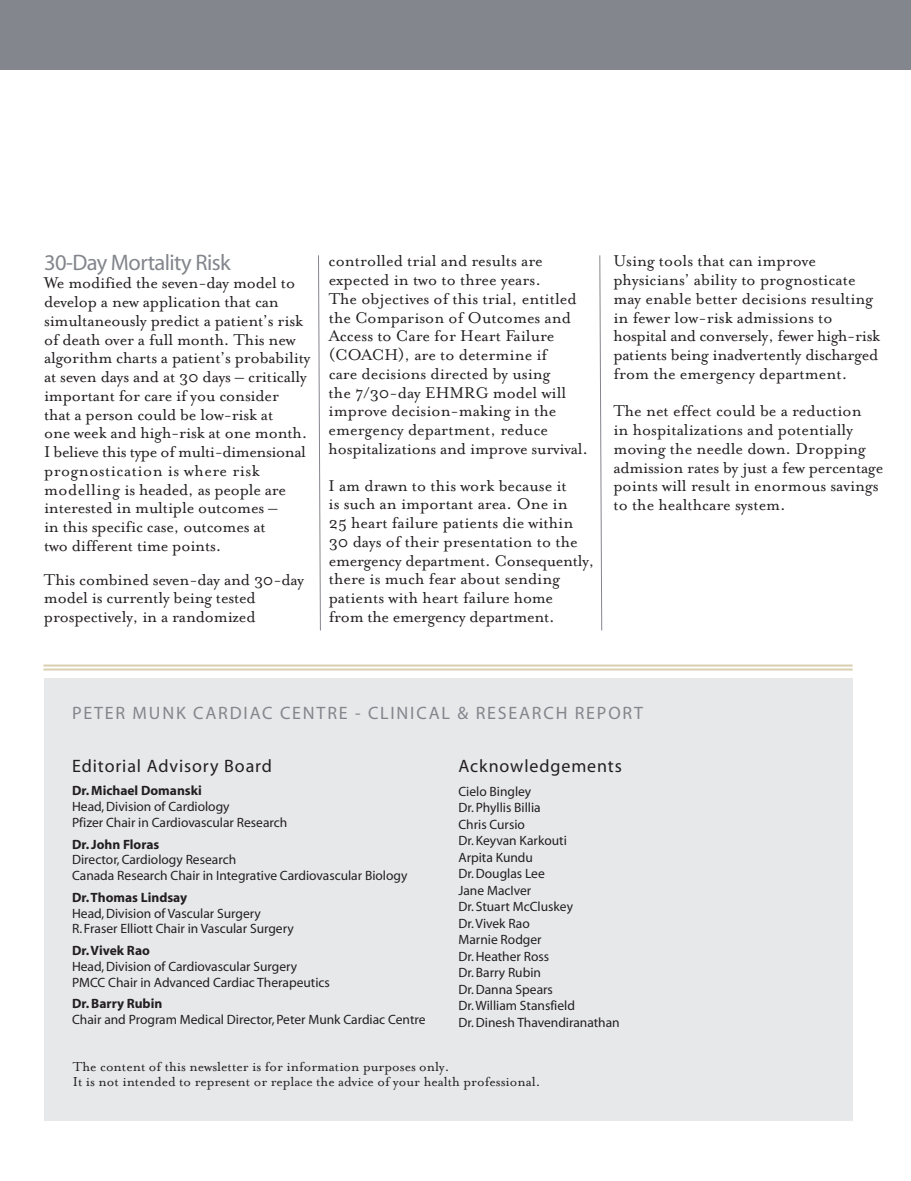
<style>
.page{position:relative;width:911px;height:1181px;background:#fff}
.page>*{position:absolute;margin:0;border:0;box-sizing:border-box;transform-origin:0 0}
.t1{font:22.5px "Myriad";letter-spacing:-.025em;color:#83868c}
.t2{font:18px/18.8px "Mrs Eaves Roman";color:#231f20}
.t3{font:18px "Myriad";letter-spacing:.1em;color:#83868c}
.t4{font:18px "Myriad";letter-spacing:.05em;color:#231f20}
.t5{font:15px/15px "Mrs Eaves Roman";color:#231f20}
.t6{font:13.5px/16.5px "Myriad";color:#231f20}
.t7{font:700 13.5px "Myriad";color:#231f20}
</style>
<div class="page">
<div style="left:0;top:0;width:911px;height:69px;background:#83868c"></div>
<div style="left:44px;top:678px;width:808px;height:443px;background:#e7e8ea"></div>
<hr style="left:43px;top:664px;width:809px;height:2px;background:#dacfb0">
<hr style="left:43px;top:668px;width:809px;height:2px;background:#dacfb0">
<svg style="left:599px;top:255px;width:3px;height:376px"></svg>
<svg style="left:318px;top:255px;width:3px;height:376px"></svg>
<p class="t1" style="left:44px;top:254px;width:188px">30-Day Mortality Risk</p>
<p class="t2" style="left:44px;top:273px;width:268px">We modified the seven-day model to develop a new application that can simultaneously predict a patient’s risk of death over a full month. This new algorithm charts a patient’s probability at seven days and at 30 days – critically important for care if you consider<br>that a person could be low-risk at<br>one week and high-risk at one month.<br>I believe this type of multi-dimensional prognostication is where risk modelling is headed, as people are interested in multiple outcomes –<br>in this specific case, outcomes at<br>two different time points.</p>
<p class="t2" style="left:44px;top:569px;width:262px">This combined seven-day and 30-day model is currently being tested prospectively, in a randomized</p>
<p class="t2" style="left:329px;top:251px;width:261px">controlled trial and results are expected in two to three years.<br>The objectives of this trial, entitled the Comparison of Outcomes and<br>Access to Care for Heart Failure (COACH), are to determine if<br>care decisions directed by using<br>the 7/30-day EHMRG model will improve decision-making in the emergency department, reduce hospitalizations and improve survival.</p>
<p class="t2" style="left:329px;top:475px;width:267px">I am drawn to this work because it<br>is such an important area. One in<br>25 heart failure patients die within 30 days of their presentation to the emergency department. Consequently, there is much fear about sending patients with heart failure home<br>from the emergency department.</p>
<p class="t2" style="left:613px;top:251px;width:268px">Using tools that can improve physicians’ ability to prognosticate may enable better decisions resulting in fewer low-risk admissions to hospital and conversely, fewer high-risk patients being inadvertently discharged from the emergency department.</p>
<p class="t2" style="left:613px;top:401px;width:271px">The net effect could be a reduction<br>in hospitalizations and potentially moving the needle down. Dropping admission rates by just a few percentage points will result in enormous savings to the healthcare system.</p>
<p class="t3" style="left:72px;top:706px;width:572px">PETER MUNK CARDIAC CENTRE - CLINICAL &amp; RESEARCH REPORT</p>
<p class="t4" style="left:72px;top:759px;width:201px">Editorial Advisory Board</p>
<p class="t7" style="left:72px;top:786px;width:131px">Dr. Michael Domanski</p>
<p class="t6" style="left:72px;top:800px;width:217px;line-height:15.8px">Head, Division of Cardiology<br>Pfizer Chair in Cardiovascular Research</p>
<p class="t7" style="left:72px;top:839px;width:89px">Dr. John Floras</p>
<p class="t6" style="left:72px;top:853px;width:337px;line-height:15.8px">Director, Cardiology Research<br>Canada Research Chair in Integrative Cardiovascular Biology</p>
<p class="t7" style="left:72px;top:892px;width:117px">Dr. Thomas Lindsay</p>
<p class="t6" style="left:72px;top:906px;width:223px;line-height:15.8px">Head, Division of Vascular Surgery<br>R. Fraser Elliott Chair in Vascular Surgery</p>
<p class="t7" style="left:72px;top:945px;width:79px">Dr. Vivek Rao</p>
<p class="t6" style="left:72px;top:959px;width:259px;line-height:15.8px">Head, Division of Cardiovascular Surgery<br>PMCC Chair in Advanced Cardiac Therapeutics</p>
<p class="t7" style="left:72px;top:999px;width:92px">Dr. Barry Rubin</p>
<p class="t6" style="left:72px;top:1012px;width:355px">Chair and Program Medical Director, Peter Munk Cardiac Centre</p>
<p class="t4" style="left:458px;top:759px;width:165px">Acknowledgements</p>
<p class="t6" style="left:458px;top:784px;width:163px">Cielo Bingley<br>Dr. Phyllis Billia<br>Chris Cursio<br>Dr. Keyvan Karkouti<br>Arpita Kundu<br>Dr. Douglas Lee<br>Jane MacIver<br>Dr. Stuart McCluskey<br>Dr. Vivek Rao<br>Marnie Rodger<br>Dr. Heather Ross<br>Dr. Barry Rubin<br>Dr. Danna Spears<br>Dr. William Stansfield<br>Dr. Dinesh Thavendiranathan</p>
<p class="t5" style="left:73px;top:1058px;width:469px">The content of this newsletter is for information purposes only.<br>It is not intended to represent or replace the advice of your health professional.</p>
</div>
